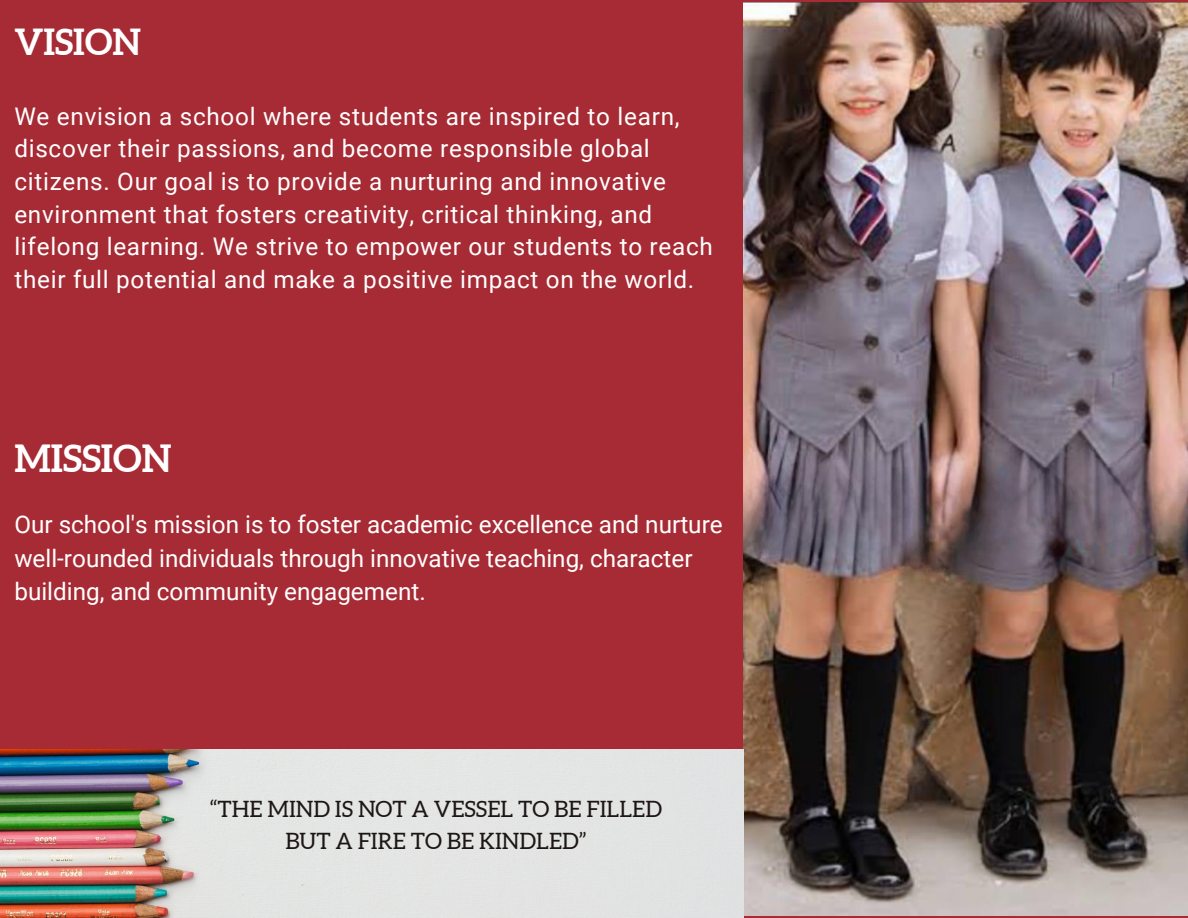
<style>
.page{position:relative;width:1188px;height:918px;background:#a62b35}
.page>*{position:absolute;margin:0;border:0;box-sizing:border-box;transform-origin:0 0}
.t1{font:700 37.5px "Aleo";color:#fff}
.t2{font:700 36px "Aleo";color:#fff}
.t3{font:24.3px/32.7px "Roboto";letter-spacing:.03em;color:#fff}
.t4{font:24.3px/33.8px "Roboto";color:#fff}
.t5{font:22.5px/31.5px "Aleo";color:#1d1616;text-align:center}
</style>
<div class="page">
<img style="left:744px;top:3px;width:444px;height:912px">
<img style="left:0;top:749px;width:744px;height:169px">
<h1 class="t2" style="left:14px;top:22px;width:128px">VISION</h1>
<p class="t3" style="left:14px;top:100px;width:700px">We envision a school where students are inspired to learn, discover their passions, and become responsible global citizens. Our goal is to provide a nurturing and innovative environment that fosters creativity, critical thinking, and lifelong learning. We strive to empower our students to reach their full potential and make a positive impact on the world.</p>
<h1 class="t1" style="left:14px;top:437px;width:159px">MISSION</h1>
<p class="t4" style="left:14px;top:508px;width:710px">Our school's mission is to foster academic excellence and nurture well-rounded individuals through innovative teaching, character building, and community engagement.</p>
<p class="t5" style="left:210px;top:793px;width:454px">“THE MIND IS NOT A VESSEL TO BE FILLED<br>BUT A FIRE TO BE KINDLED”</p>
</div>
